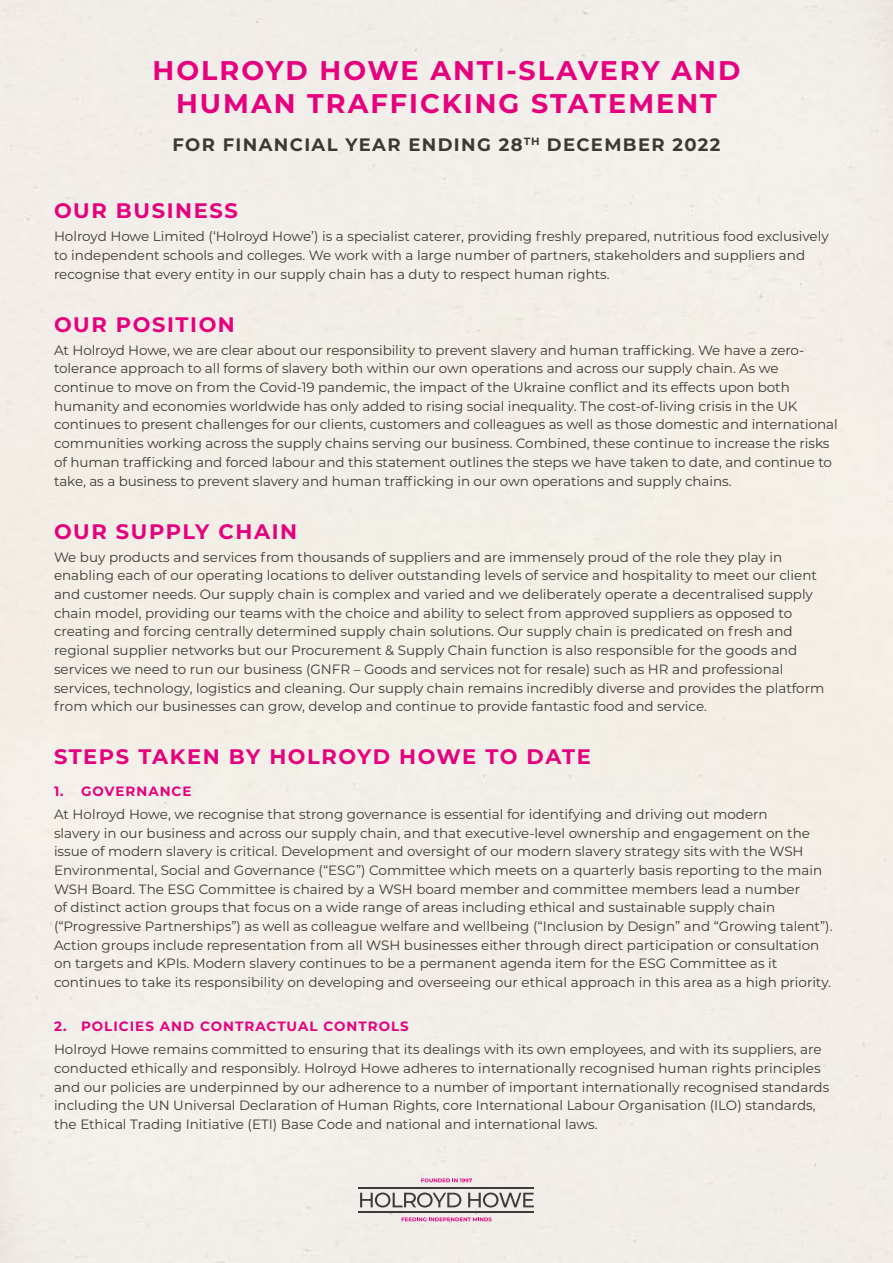
<style>
.page{position:relative;width:893px;height:1263px;background:#f2efe9}
.page>*{position:absolute;margin:0;border:0;box-sizing:border-box;transform-origin:0 0}
.t1{font:700 27px/32.4px "Montserrat";letter-spacing:.075em;color:#e6007d;text-align:center}
.t2{font:700 21px "Montserrat";letter-spacing:.075em;color:#e6007d}
.t3{font:700 18px "Montserrat";letter-spacing:.075em;color:#3c3834}
.t4{font:13.5px/18.8px "Montserrat";color:#3c3834}
.t5{font:700 13.5px "Montserrat";letter-spacing:.075em;color:#e6007d}
</style>
<div class="page">
<svg style="left:360px;top:1192px;width:101px;height:15px;background:#b5b3b0"></svg>
<svg style="left:468px;top:1192px;width:66px;height:15px"></svg>
<svg style="left:421px;top:1178px;width:51px;height:4px"></svg>
<svg style="left:402px;top:1217px;width:90px;height:4px"></svg>
<hr style="left:359px;top:1211px;width:175px;height:1px;background:#3c3c3b">
<hr style="left:359px;top:1187px;width:175px;height:1px;background:#3c3c3b">
<h1 class="t1" style="left:153px;top:53px;width:589px">HOLROYD HOWE ANTI-SLAVERY AND<br>HUMAN TRAFFICKING STATEMENT</h1>
<h3 class="t3" style="left:172px;top:132px;width:549px">FOR FINANCIAL YEAR ENDING 28<sup>TH</sup> DECEMBER 2022</h3>
<h2 class="t2" style="left:54px;top:196px;width:185px">OUR BUSINESS</h2>
<p class="t4" style="left:54px;top:226px;width:776px">Holroyd Howe Limited (‘Holroyd Howe’) is a specialist caterer, providing freshly prepared, nutritious food exclusively to independent schools and colleges. We work with a large number of partners, stakeholders and suppliers and recognise that every entity in our supply chain has a duty to respect human rights.</p>
<h2 class="t2" style="left:54px;top:309px;width:182px">OUR POSITION</h2>
<p class="t4" style="left:54px;top:340px;width:785px">At Holroyd Howe, we are clear about our responsibility to prevent slavery and human trafficking. We have a zero&shy;tolerance approach to all forms of slavery both within our own operations and across our supply chain. As we continue to move on from the Covid-19 pandemic, the impact of the Ukraine conflict and its effects upon both humanity and economies worldwide has only added to rising social inequality. The cost-of-living crisis in the UK continues to present challenges for our clients, customers and colleagues as well as those domestic and international communities working across the supply chains serving our business. Combined, these continue to increase the risks of human trafficking and forced labour and this statement outlines the steps we have taken to date, and continue to take, as a business to prevent slavery and human trafficking in our own operations and supply chains.</p>
<h2 class="t2" style="left:54px;top:516px;width:245px">OUR SUPPLY CHAIN</h2>
<p class="t4" style="left:54px;top:547px;width:772px">We buy products and services from thousands of suppliers and are immensely proud of the role they play in enabling each of our operating locations to deliver outstanding levels of service and hospitality to meet our client and customer needs. Our supply chain is complex and varied and we deliberately operate a decentralised supply chain model, providing our teams with the choice and ability to select from approved suppliers as opposed to creating and forcing centrally determined supply chain solutions. Our supply chain is predicated on fresh and regional supplier networks but our Procurement &amp; Supply Chain function is also responsible for the goods and services we need to run our business (GNFR – Goods and services not for resale) such as HR and professional services, technology, logistics and cleaning. Our supply chain remains incredibly diverse and provides the platform from which our businesses can grow, develop and continue to provide fantastic food and service.</p>
<h2 class="t2" style="left:54px;top:742px;width:538px">STEPS TAKEN BY HOLROYD HOWE TO DATE</h2>
<p class="t5" style="left:54px;top:781px;width:139px">1. GOVERNANCE</p>
<p class="t4" style="left:54px;top:804px;width:780px">At Holroyd Howe, we recognise that strong governance is essential for identifying and driving out modern<br>slavery in our business and across our supply chain, and that executive-level ownership and engagement on the issue of modern slavery is critical. Development and oversight of our modern slavery strategy sits with the WSH Environmental, Social and Governance (“ESG”) Committee which meets on a quarterly basis reporting to the main WSH Board. The ESG Committee is chaired by a WSH board member and committee members lead a number<br>of distinct action groups that focus on a wide range of areas including ethical and sustainable supply chain (“Progressive Partnerships”) as well as colleague welfare and wellbeing (“Inclusion by Design” and “Growing talent”).<br>Action groups include representation from all WSH businesses either through direct participation or consultation on targets and KPIs. Modern slavery continues to be a permanent agenda item for the ESG Committee as it continues to take its responsibility on developing and overseeing our ethical approach in this area as a high priority.</p>
<p class="t5" style="left:54px;top:1017px;width:356px">2. POLICIES AND CONTRACTUAL CONTROLS</p>
<p class="t4" style="left:54px;top:1040px;width:777px">Holroyd Howe remains committed to ensuring that its dealings with its own employees, and with its suppliers, are conducted ethically and responsibly. Holroyd Howe adheres to internationally recognised human rights principles and our policies are underpinned by our adherence to a number of important internationally recognised standards including the UN Universal Declaration of Human Rights, core International Labour Organisation (ILO) standards, the Ethical Trading Initiative (ETI) Base Code and national and international laws.</p>
</div>
